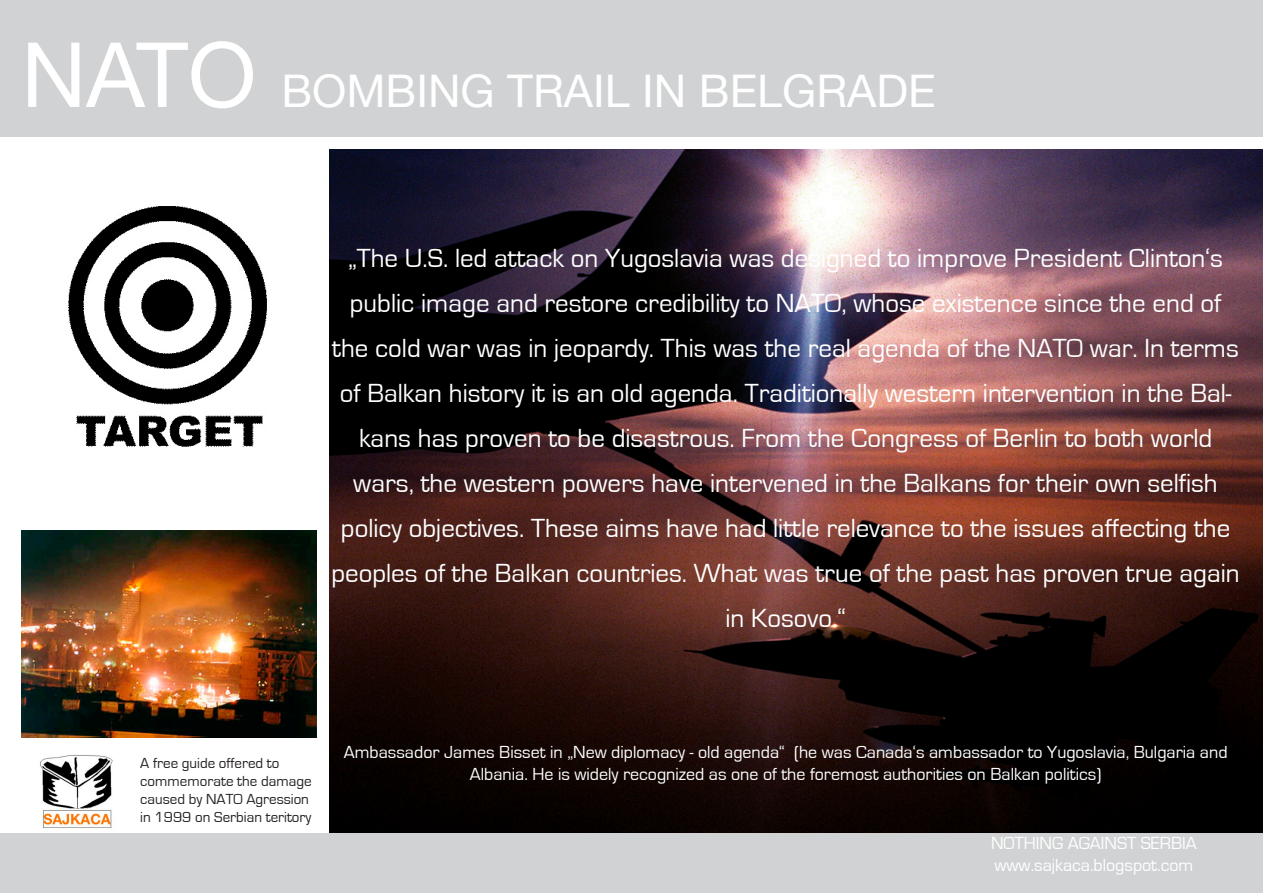
<style>
.page{position:relative;width:1263px;height:893px;background:#fff}
.page>*{position:absolute;margin:0;border:0;box-sizing:border-box;transform-origin:0 0}
.t1{font:45px "Helvetica Neue";color:#fff}
.t2{font:27px/45px "Eurostile";color:#fff;text-align:center}
.t3{font:18px/21.6px "Eurostile";color:#fff;text-align:center}
.t4{font:15px/18px "Eurostile";color:#231f20}
.s1{font-size:90px}
</style>
<div class="page">
<img style="left:330px;top:150px;width:933px;height:683px">
<div style="left:0;top:0;width:1263px;height:136px;background:#d1d2d4"></div>
<div style="left:0;top:833px;width:1263px;height:60px;background:#d1d2d4"></div>
<img style="left:40px;top:755px;width:73px;height:73px">
<img style="left:21px;top:530px;width:296px;height:207px">
<img style="left:68px;top:206px;width:199px;height:241px">
<h1 class="t1" style="left:21px;top:64px;width:916px"><span class="s1">NATO</span> BOMBING TRAIL IN BELGRADE</h1>
<p class="t2" style="left:331px;top:236px;width:910px">„The U.S. led attack on Yugoslavia was designed to improve President Clinton‘s public image and restore credibility to NATO, whose existence since the end of the cold war was in jeopardy. This was the real agenda of the NATO war. In terms of Balkan history it is an old agenda. Traditionally western intervention in the Bal&shy;kans has proven to be disastrous. From the Congress of Berlin to both world wars, the western powers have intervened in the Balkans for their own selfish policy objectives. These aims have had little relevance to the issues affecting the peoples of the Balkan countries. What was true of the past has proven true again in Kosovo.“</p>
<p class="t4" style="left:140px;top:754px;width:173px">A free guide offered to commemorate the damage caused by NATO Agression in 1999 on Serbian teritory</p>
<p class="t3" style="left:344px;top:742px;width:885px">Ambassador James Bisset in „New diplomacy - old agenda“ (he was Canada‘s ambassador to Yugoslavia, Bulgaria and<br>Albania. He is widely recognized as one of the foremost authorities on Balkan politics)</p>
<p class="t3" style="left:991px;top:833px;width:207px;text-align:left">NOTHING AGAINST SERBIA www.sajkaca.blogspot.com</p>
</div>
